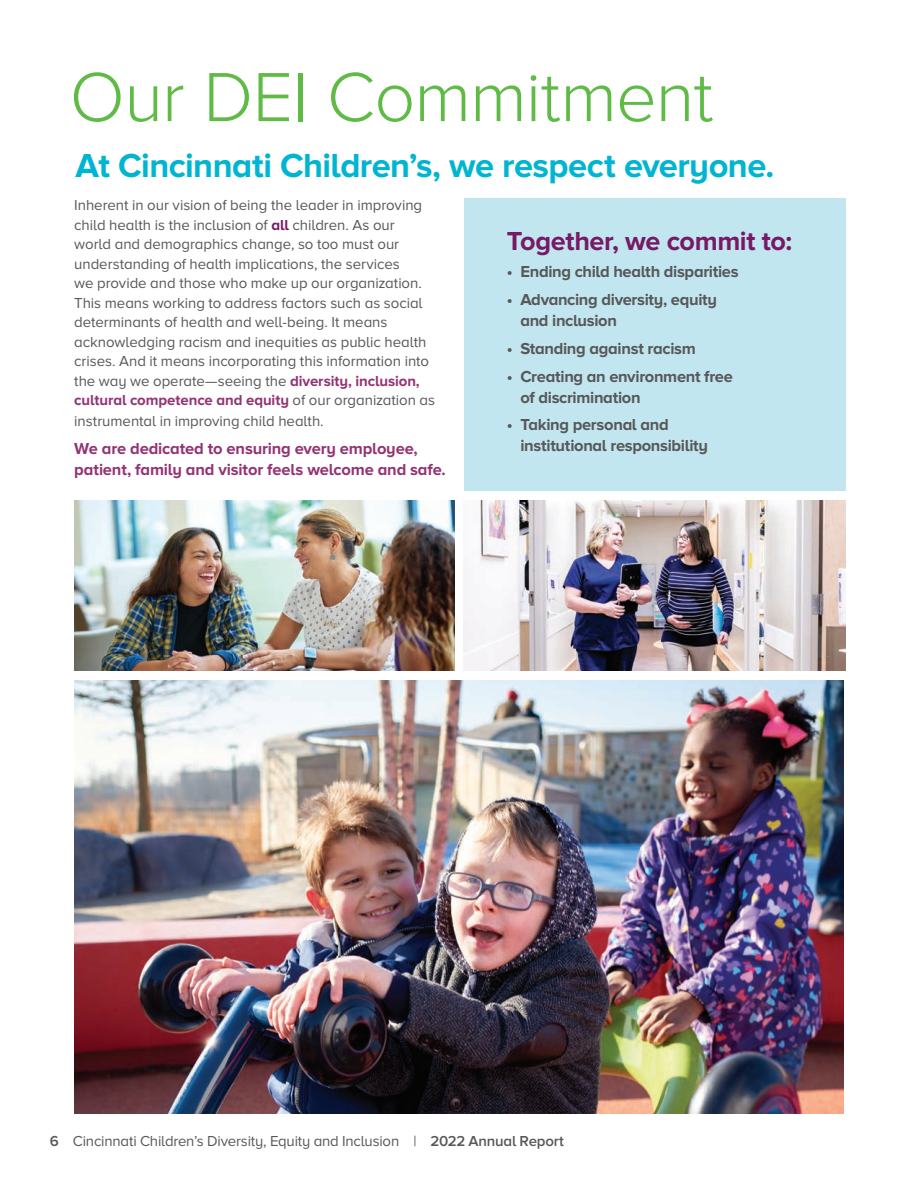
<style>
.page{position:relative;width:918px;height:1188px;background:#fff}
.page>*{position:absolute;margin:0;border:0;box-sizing:border-box;transform-origin:0 0}
.t1{font:300 72px "Proxima Nova A";letter-spacing:-.015em;color:#60bb46}
.t2{font:700 34.5px "Proxima Nova A";letter-spacing:-.02em;color:#00b5d1}
.t3{font:700 27px "Proxima Nova A";letter-spacing:-.015em;color:#771965}
.t4{font:700 16.5px/21px "Proxima Nova A";letter-spacing:-.02em;color:#57585a}
.t5{font:700 16.5px/21px "Proxima Nova A";letter-spacing:-.01em;color:#943374}
.t6{font:15px/19.5px "Proxima Nova A";letter-spacing:-.005em;color:#57585a}
.s1{font-weight:700;color:#771965}
.s2{font-weight:700;color:#943374}
.s3{font-weight:600}
</style>
<div class="page">
<div style="left:464px;top:199px;width:381px;height:292px;background:#c2e6ef"></div>
<img style="left:464px;top:501px;width:381px;height:170px">
<img style="left:74px;top:681px;width:770px;height:433px">
<img style="left:74px;top:501px;width:380px;height:170px">
<h1 class="t1" style="left:70px;top:57px;width:645px">Our DEI Commitment</h1>
<h2 class="t2" style="left:76px;top:146px;width:700px">At Cincinnati Children’s, we respect everyone.</h2>
<p class="t6" style="left:74px;top:195px;width:362px">Inherent in our vision of being the leader in improving child health is the inclusion of <span class="s1">all</span> children. As our world and demographics change, so too must our understanding of health implications, the services<br>we provide and those who make up our organization.<br>This means working to address factors such as social determinants of health and well-being. It means acknowledging racism and inequities as public health crises. And it means incorporating this information into the way we operate—seeing the <span class="s2">diversity, inclusion, cultural competence and equity</span> of our organization as</p>
<p class="t6" style="left:74px;top:411px;width:251px">instrumental in improving child health.</p>
<p class="t5" style="left:74px;top:438px;width:373px">We are dedicated to ensuring every employee, patient, family and visitor feels welcome and safe.</p>
<h3 class="t3" style="left:507px;top:225px;width:287px">Together, we commit to:</h3>
<p class="t4" style="left:507px;top:261px;width:233px">• Ending child health disparities</p>
<p class="t4" style="left:520px;top:289px;width:198px;text-indent:-13px">• Advancing diversity, equity and inclusion</p>
<p class="t4" style="left:507px;top:337px;width:190px">• Standing against racism</p>
<p class="t4" style="left:520px;top:365px;width:214px;text-indent:-13px">• Creating an environment free of discrimination</p>
<p class="t4" style="left:520px;top:414px;width:189px;text-indent:-13px">• Taking personal and institutional responsibility</p>
<p class="t6" style="left:50px;top:1131px;width:516px"><span class="s3">6</span> Cincinnati Children’s Diversity, Equity and Inclusion | <span class="s3">2022 Annual Report</span></p>
</div>
